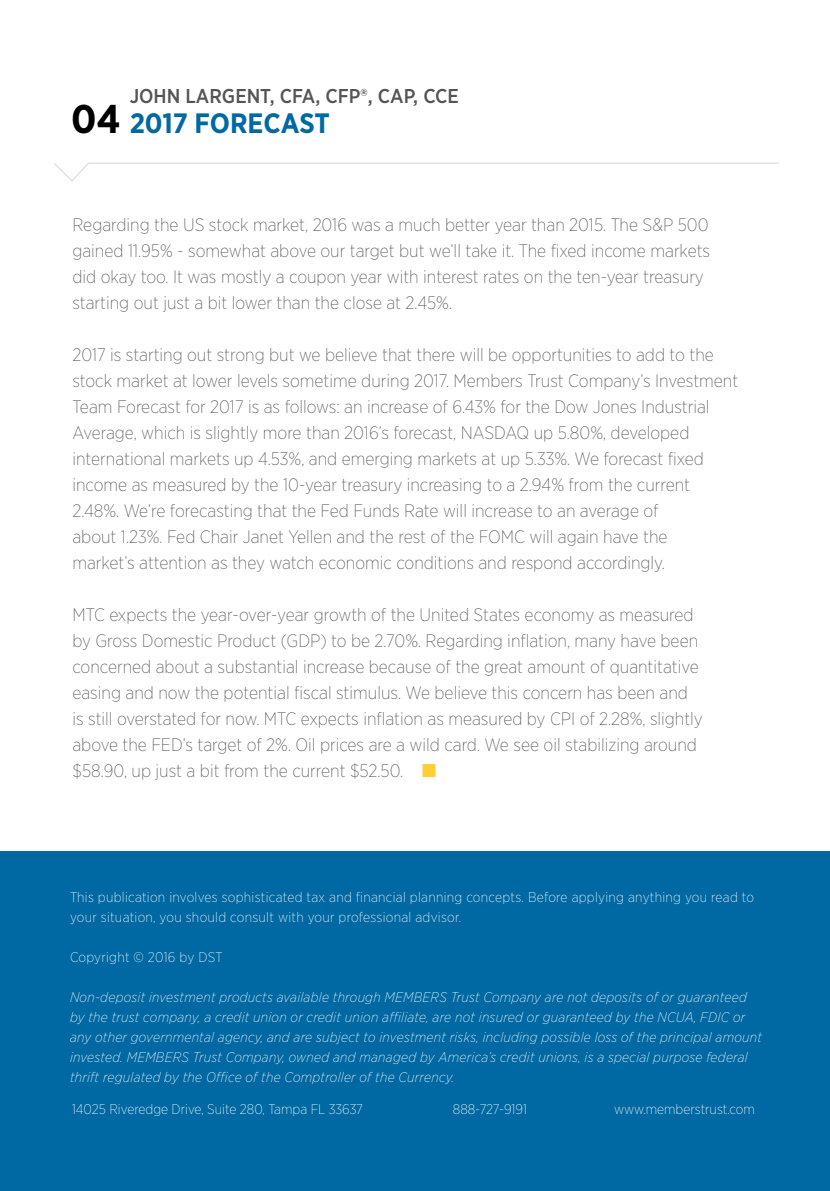
<style>
.page{position:relative;width:830px;height:1191px;background:#fff}
.page>*{position:absolute;margin:0;border:0;box-sizing:border-box;transform-origin:0 0}
.t1{font:700 28px "Gotham Narrow";color:#0069a3}
.t2{font:500 20px "Gotham Narrow";color:#545454}
.t3{font:200 18px/26px "Gotham Narrow";color:#545454}
.t4{font:italic 200 14px/20px "Gotham Narrow";letter-spacing:.02em;color:#fff}
.t5{font:200 14px/20px "Gotham Narrow";letter-spacing:.02em;color:#fff}
.t6{font:200 14px "Gotham Narrow";color:#fff}
.s1{font-size:40px;color:#000}
</style>
<div class="page">
<div style="left:0;top:851px;width:830px;height:340px;background:#0069a3"></div>
<svg style="left:54px;top:162px;width:725px;height:19px"></svg>
<p class="t2" style="left:130px;top:83px;width:331px">JOHN LARGENT, CFA, CFP®, CAP, CCE</p>
<h1 class="t1" style="left:71px;top:106px;width:260px"><span class="s1">04</span> 2017 FORECAST</h1>
<p class="t3" style="left:72px;top:211px;width:639px">Regarding the US stock market, 2016 was a much better year than 2015. The S&amp;P 500 gained 11.95% - somewhat above our target but we’ll take it. The fixed income markets did okay too. It was mostly a coupon year with interest rates on the ten-year treasury starting out just a bit lower than the close at 2.45%.</p>
<p class="t3" style="left:72px;top:341px;width:667px">2017 is starting out strong but we believe that there will be opportunities to add to the stock market at lower levels sometime during 2017. Members Trust Company’s Investment Team Forecast for 2017 is as follows: an increase of 6.43% for the Dow Jones Industrial Average, which is slightly more than 2016’s forecast, NASDAQ up 5.80%, developed international markets up 4.53%, and emerging markets at up 5.33%. We forecast fixed income as measured by the 10-year treasury increasing to a 2.94% from the current 2.48%. We’re forecasting that the Fed Funds Rate will increase to an average of<br>about 1.23%. Fed Chair Janet Yellen and the rest of the FOMC will again have the<br>market’s attention as they watch economic conditions and respond accordingly.</p>
<p class="t3" style="left:72px;top:601px;width:632px">MTC expects the year-over-year growth of the United States economy as measured by Gross Domestic Product (GDP) to be 2.70%. Regarding inflation, many have been concerned about a substantial increase because of the great amount of quantitative easing and now the potential fiscal stimulus. We believe this concern has been and is still overstated for now. MTC expects inflation as measured by CPI of 2.28%, slightly above the FED’s target of 2%. Oil prices are a wild card. We see oil stabilizing around $58.90, up just a bit from the current $52.50.</p>
<p class="t5" style="left:70px;top:886px;width:686px">This publication involves sophisticated tax and financial planning concepts. Before applying anything you read to your situation, you should consult with your professional advisor.</p>
<p class="t5" style="left:70px;top:946px;width:154px">Copyright © 2016 by DST</p>
<p class="t4" style="left:70px;top:986px;width:693px">Non-deposit investment products available through MEMBERS Trust Company are not deposits of or guaranteed by the trust company, a credit union or credit union affiliate, are not insured or guaranteed by the NCUA, FDIC or any other governmental agency, and are subject to investment risks, including possible loss of the principal amount invested. MEMBERS Trust Company, owned and managed by America’s credit unions, is a special purpose federal thrift regulated by the Office of the Comptroller of the Currency.</p>
<p class="t6" style="left:72px;top:1100px;width:292px">14025 Riveredge Drive, Suite 280, Tampa FL 33637</p>
<p class="t6" style="left:453px;top:1100px;width:76px">888-727-9191</p>
<p class="t6" style="left:614px;top:1100px;width:142px">www.memberstrust.com</p>
</div>
